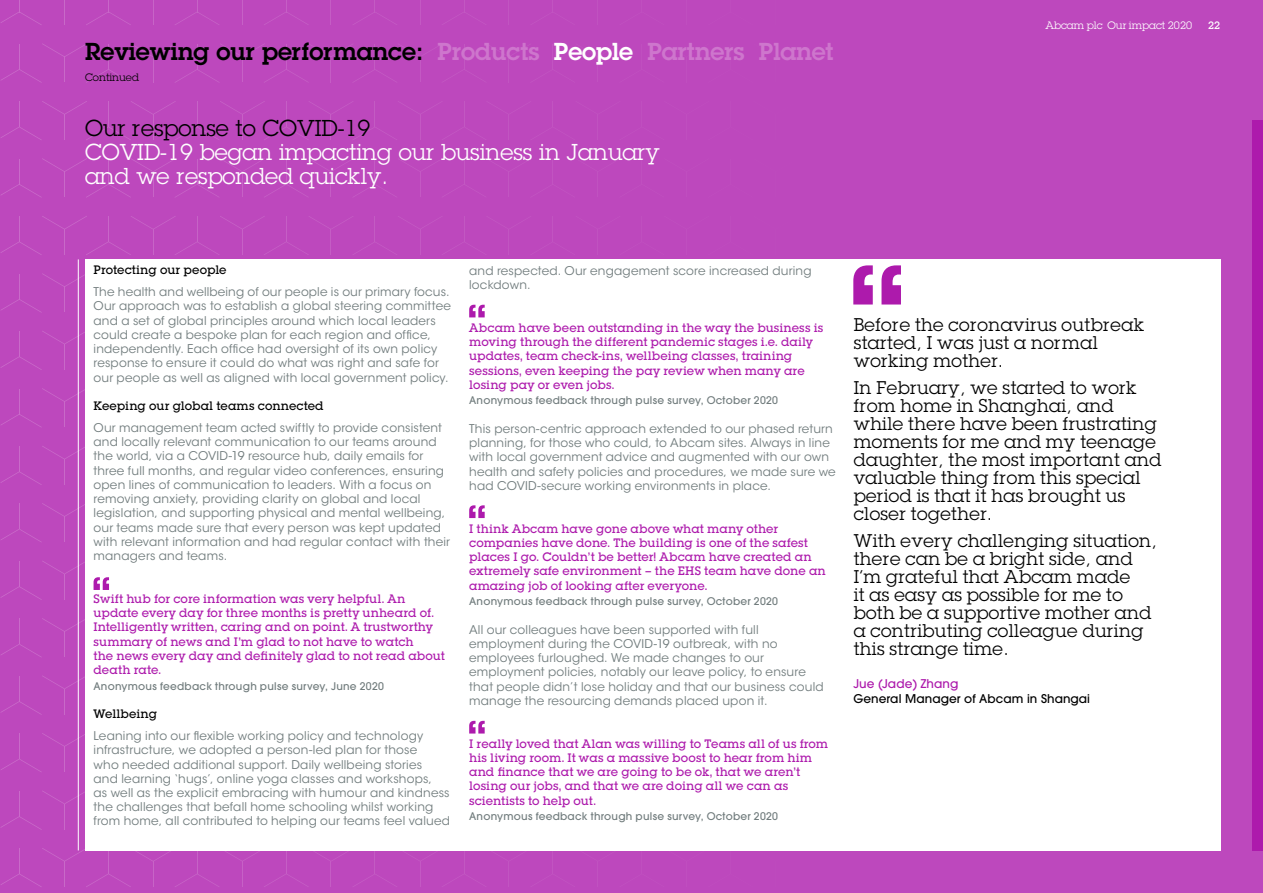
<style>
.page{position:relative;width:1263px;height:893px;background:#bd48bd}
.page>*{position:absolute;margin:0;border:0;box-sizing:border-box;transform-origin:0 0}
.t1{font:600 24px "Lubalin Graph Std";color:#000}
.t2{font:22.5px/24px "Lubalin Graph Std";color:#fff}
.t3{font:22.5px "Lubalin Graph Std";color:#000}
.t4{font:18px/18px "Lubalin Graph Std";letter-spacing:.025em;color:#000}
.t5{font:12px/14.2px "ITC Avant Garde Std";letter-spacing:.015em;color:#717c7d}
.t6{font:500 12px/14.2px "Lubalin Graph Std";letter-spacing:.005em;color:#ad1aac}
.t7{font:500 12px "Lubalin Graph Std";letter-spacing:.005em;color:#000}
.t8{font:500 12px "ITC Avant Garde Std";letter-spacing:.005em;color:#000}
.t9{font:500 12px "ITC Avant Garde Std";letter-spacing:.005em;color:#ad1aac}
.t10{font:500 10.5px "ITC Avant Garde Std";letter-spacing:.025em;color:#717c7d}
.t11{font:10.5px "Lubalin Graph Std";letter-spacing:.005em;color:#fff}
.t12{font:10.5px "Lubalin Graph Std";letter-spacing:.005em;color:#000}
.t13{font:500 10.5px "Lubalin Graph Std";color:#fff}
.s1{color:#ce76cd}
.s2{color:#fff}
</style>
<div class="page">
<svg style="left:1px;top:848px;width:832px;height:39px"></svg>
<svg style="left:1px;top:790px;width:84px;height:40px"></svg>
<svg style="left:1px;top:675px;width:84px;height:40px"></svg>
<svg style="left:1px;top:618px;width:84px;height:40px"></svg>
<svg style="left:1px;top:446px;width:84px;height:39px"></svg>
<svg style="left:1px;top:388px;width:84px;height:40px"></svg>
<svg style="left:1px;top:331px;width:84px;height:39px"></svg>
<svg style="left:1px;top:216px;width:552px;height:39px"></svg>
<svg style="left:1px;top:158px;width:552px;height:40px"></svg>
<svg style="left:1px;top:0;width:41px;height:25px"></svg>
<svg style="left:153px;top:0;width:1px;height:25px"></svg>
<svg style="left:175px;top:0;width:44px;height:25px"></svg>
<svg style="left:64px;top:0;width:1px;height:25px"></svg>
<svg style="left:86px;top:0;width:45px;height:25px"></svg>
<svg style="left:353px;top:0;width:44px;height:25px"></svg>
<svg style="left:242px;top:0;width:1px;height:25px"></svg>
<svg style="left:264px;top:0;width:44px;height:25px"></svg>
<svg style="left:508px;top:0;width:1px;height:25px"></svg>
<svg style="left:552px;top:0;width:1px;height:13px"></svg>
<svg style="left:420px;top:0;width:1px;height:25px"></svg>
<svg style="left:442px;top:0;width:44px;height:25px"></svg>
<svg style="left:1px;top:101px;width:552px;height:39px"></svg>
<svg style="left:1px;top:43px;width:552px;height:40px"></svg>
<div style="left:85px;top:259px;width:1135px;height:591px;background:#fff"></div>
<svg style="left:1px;top:273px;width:484px;height:44px"></svg>
<svg style="left:1px;top:560px;width:108px;height:40px"></svg>
<svg style="left:1px;top:503px;width:484px;height:40px"></svg>
<svg style="left:1px;top:721px;width:484px;height:51px"></svg>
<div style="left:1252px;top:120px;width:11px;height:730px;background:#ad1aac"></div>
<hr style="left:78px;top:259px;width:1px;height:591px;background:#fff">
<svg style="left:853px;top:265px;width:48px;height:39px"></svg>
<h1 class="t1" style="left:85px;top:35px;width:750px">Reviewing our performance: <span class="s1">Products</span> <span class="s2">People</span> <span class="s1">Partners Planet</span></h1>
<p class="t12" style="left:85px;top:71px;width:55px">Continued</p>
<h2 class="t3" style="left:85px;top:114px;width:287px">Our response to COVID-19</h2>
<h2 class="t2" style="left:85px;top:140px;width:576px">COVID-19 began impacting our business in January and we responded quickly.</h2>
<p class="t11" style="left:1045px;top:18px;width:148px">Abcam plc Our impact 2020</p>
<p class="t13" style="left:1208px;top:18px;width:14px">22</p>
<p class="t7" style="left:94px;top:263px;width:135px">Protecting our people</p>
<p class="t5" style="left:94px;top:285px;width:359px">The health and wellbeing of our people is our primary focus.<br>Our approach was to establish a global steering committee and a set of global principles around which local leaders could create a bespoke plan for each region and office, independently. Each office had oversight of its own policy response to ensure it could do what was right and safe for our people as well as aligned with local government policy.</p>
<p class="t7" style="left:94px;top:398px;width:232px">Keeping our global teams connected</p>
<p class="t5" style="left:94px;top:421px;width:358px">Our management team acted swiftly to provide consistent and locally relevant communication to our teams around the world, via a COVID-19 resource hub, daily emails for three full months, and regular video conferences, ensuring open lines of communication to leaders. With a focus on removing anxiety, providing clarity on global and local legislation, and supporting physical and mental wellbeing, our teams made sure that every person was kept updated with relevant information and had regular contact with their managers and teams.</p>
<p class="t6" style="left:94px;top:591px;width:353px">Swift hub for core information was very helpful. An update every day for three months is pretty unheard of.<br>Intelligently written, caring and on point. A trustworthy summary of news and I’m glad to not have to watch<br>the news every day and definitely glad to not read about death rate.</p>
<p class="t10" style="left:94px;top:679px;width:292px">Anonymous feedback through pulse survey, June 2020</p>
<p class="t7" style="left:94px;top:706px;width:65px">Wellbeing</p>
<p class="t5" style="left:94px;top:729px;width:358px">Leaning into our flexible working policy and technology infrastructure, we adopted a person-led plan for those<br>who needed additional support. Daily wellbeing stories<br>and learning ‘hugs’, online yoga classes and workshops,<br>as well as the explicit embracing with humour and kindness the challenges that befall home schooling whilst working from home, all contributed to helping our teams feel valued</p>
<p class="t5" style="left:469px;top:263px;width:344px">and respected. Our engagement score increased during lockdown.</p>
<p class="t6" style="left:469px;top:320px;width:356px">Abcam have been outstanding in the way the business is moving through the different pandemic stages i.e. daily updates, team check-ins, wellbeing classes, training sessions, even keeping the pay review when many are losing pay or even jobs.</p>
<p class="t10" style="left:469px;top:394px;width:310px">Anonymous feedback through pulse survey, October 2020</p>
<p class="t5" style="left:469px;top:421px;width:368px">This person-centric approach extended to our phased return planning, for those who could, to Abcam sites. Always in line with local government advice and augmented with our own health and safety policies and procedures, we made sure we had COVID-secure working environments in place.</p>
<p class="t6" style="left:469px;top:521px;width:358px">I think Abcam have gone above what many other companies have done. The building is one of the safest places I go. Couldn’t be better! Abcam have created an extremely safe environment – the EHS team have done an amazing job of looking after everyone.</p>
<p class="t10" style="left:469px;top:595px;width:310px">Anonymous feedback through pulse survey, October 2020</p>
<p class="t5" style="left:469px;top:622px;width:356px">All our colleagues have been supported with full employment during the COVID-19 outbreak, with no employees furloughed. We made changes to our employment policies, notably our leave policy, to ensure that people didn’t lose holiday and that our business could manage the resourcing demands placed upon it.</p>
<p class="t6" style="left:469px;top:736px;width:360px">I really loved that Alan was willing to Teams all of us from his living room. It was a massive boost to hear from him and finance that we are going to be ok, that we aren’t losing our jobs, and that we are doing all we can as scientists to help out.</p>
<p class="t10" style="left:469px;top:810px;width:310px">Anonymous feedback through pulse survey, October 2020</p>
<h3 class="t4" style="left:854px;top:315px;width:292px">Before the coronavirus outbreak started, I was just a normal working mother.</h3>
<h3 class="t4" style="left:854px;top:378px;width:309px">In February, we started to work from home in Shanghai, and while there have been frustrating moments for me and my teenage daughter, the most important and valuable thing from this special period is that it has brought us closer together.</h3>
<h3 class="t4" style="left:854px;top:531px;width:305px">With every challenging situation, there can be a bright side, and<br>I’m grateful that Abcam made<br>it as easy as possible for me to both be a supportive mother and a contributing colleague during this strange time.</h3>
<p class="t9" style="left:853px;top:676px;width:107px">Jue (Jade) Zhang</p>
<p class="t8" style="left:853px;top:691px;width:238px">General Manager of Abcam in Shangai</p>
</div>
